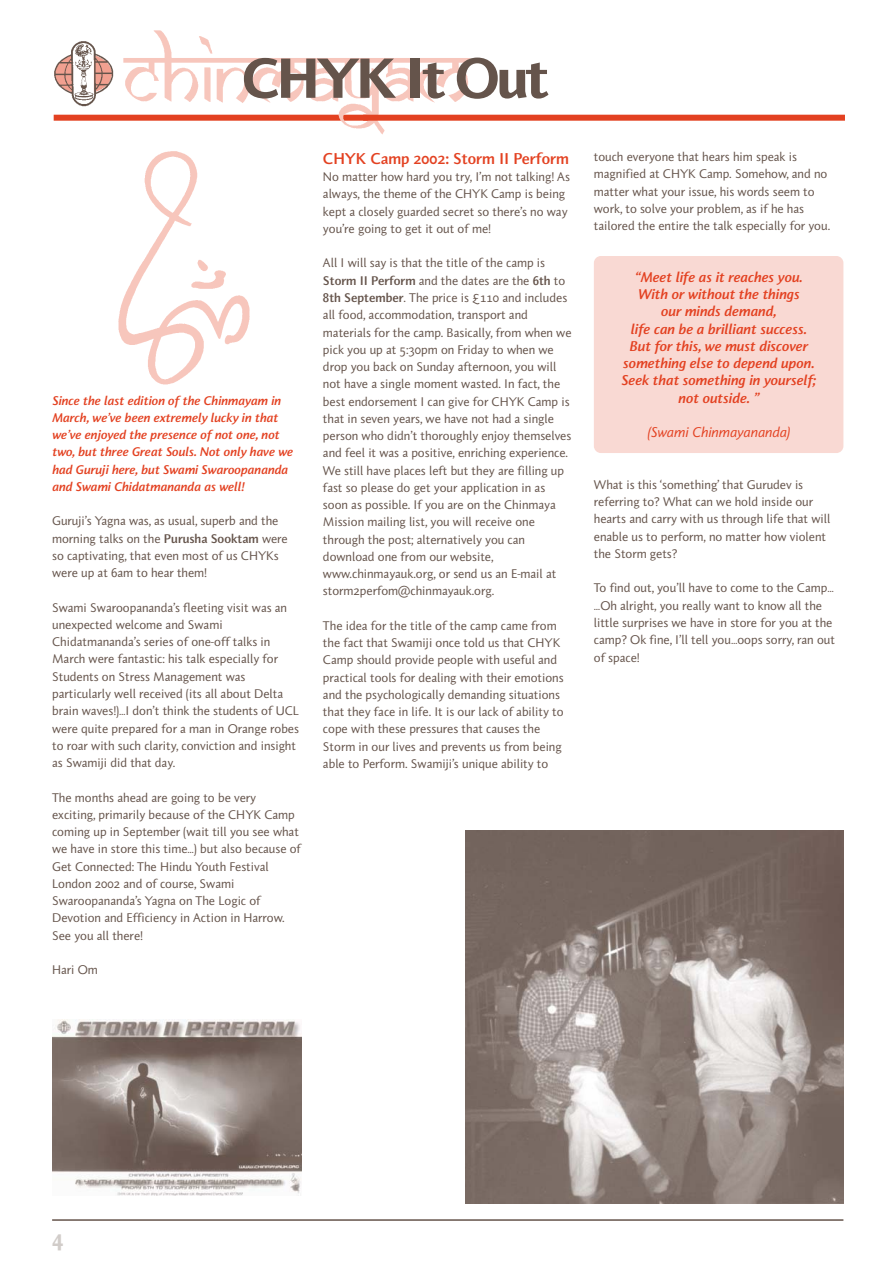
<style>
.page{position:relative;width:893px;height:1262px;background:#fff}
.page>*{position:absolute;margin:0;border:0;box-sizing:border-box;transform-origin:0 0}
.t1{font:900 54px "Pragma";letter-spacing:-.055em;color:#65544b}
.t2{font:900 21px "Pragma";color:#d1ccc9}
.t3{font:700 15px "Pragma";color:#e34121}
.t4{font:italic 700 13.5px/17.2px "Pragma";color:#e34121;text-align:center}
.t5{font:italic 13.5px "Pragma";color:#e34121}
.t6{font:12px/17.2px "Pragma";color:#65544b}
.t7{font:italic 700 12px/17.2px "Pragma";color:#e34121}
.s1{font-weight:700}
</style>
<div class="page">
<div style="left:54px;top:115px;width:317px;height:6px;background:#e34121"></div>
<img style="left:124px;top:31px;width:346px;height:104px">
<img style="left:54px;top:41px;width:60px;height:66px">
<hr style="left:52px;top:1219px;width:791px;height:1px;background:#65544b">
<div style="left:363px;top:115px;width:482px;height:6px;background:#e34121"></div>
<img style="left:465px;top:830px;width:378px;height:373px">
<img style="left:118px;top:151px;width:132px;height:234px">
<div style="left:594px;top:256px;width:249px;height:197px;background:#f9d9d3;border-radius:7px"></div>
<img style="left:52px;top:1019px;width:250px;height:177px">
<h1 class="t1" style="left:241px;top:55px;width:309px">CHYK It Out</h1>
<p class="t7" style="left:52px;top:392px;width:242px">Since the last edition of the Chinmayam in March, we’ve been extremely lucky in that we’ve enjoyed the presence of not one, not two, but three Great Souls. Not only have we had Guruji here, but Swami Swaroopananda and Swami Chidatmananda as well!</p>
<p class="t6" style="left:52px;top:514px;width:237px">Guruji’s Yagna was, as usual, superb and the morning talks on the <span class="s1">Purusha Sooktam</span> were so captivating, that even most of us CHYKs were up at 6am to hear them!</p>
<p class="t6" style="left:52px;top:600px;width:248px">Swami Swaroopananda’s fleeting visit was an unexpected welcome and Swami Chidatmananda’s series of one-off talks in March were fantastic: his talk especially for Students on Stress Management was particularly well received (its all about Delta brain waves!)…I don’t think the students of UCL were quite prepared for a man in Orange robes to roar with such clarity, conviction and insight as Swamiji did that day.</p>
<p class="t6" style="left:52px;top:790px;width:250px">The months ahead are going to be very exciting, primarily because of the CHYK Camp coming up in September (wait till you see what we have in store this time…) but also because of Get Connected: The Hindu Youth Festival London 2002 and of course, Swami Swaroopananda’s Yagna on The Logic of Devotion and Efficiency in Action in Harrow.<br>See you all there!</p>
<p class="t6" style="left:52px;top:962px;width:47px">Hari Om</p>
<p class="t3" style="left:323px;top:153px;width:247px">CHYK Camp 2002: Storm II Perform</p>
<p class="t6" style="left:323px;top:170px;width:248px">No matter how hard you try, I’m not talking! As always, the theme of the CHYK Camp is being kept a closely guarded secret so there’s no way you’re going to get it out of me!</p>
<p class="t6" style="left:323px;top:256px;width:250px">All I will say is that the title of the camp is <span class="s1">Storm II Perform</span> and the dates are the <span class="s1">6th</span> to <span class="s1">8th September</span>. The price is £110 and includes all food, accommodation, transport and materials for the camp. Basically, from when we pick you up at 5:30pm on Friday to when we drop you back on Sunday afternoon, you will not have a single moment wasted. In fact, the best endorsement I can give for CHYK Camp is that in seven years, we have not had a single person who didn’t thoroughly enjoy themselves and feel it was a positive, enriching experience.<br>We still have places left but they are filling up fast so please do get your application in as soon as possible. If you are on the Chinmaya Mission mailing list, you will receive one through the post; alternatively you can download one from our website, www.chinmayauk.org, or send us an E-mail at storm2perfom@chinmayauk.org.</p>
<p class="t6" style="left:323px;top:618px;width:242px">The idea for the title of the camp came from the fact that Swamiji once told us that CHYK Camp should provide people with useful and practical tools for dealing with their emotions and the psychologically demanding situations that they face in life. It is our lack of ability to cope with these pressures that causes the Storm in our lives and prevents us from being able to Perform. Swamiji’s unique ability to</p>
<p class="t6" style="left:594px;top:149px;width:238px">touch everyone that hears him speak is magnified at CHYK Camp. Somehow, and no matter what your issue, his words seem to work, to solve your problem, as if he has tailored the entire the talk especially for you.</p>
<p class="t4" style="left:621px;top:269px;width:196px">“Meet life as it reaches you.<br>With or without the things<br>our minds demand,<br>life can be a brilliant success.<br>But for this, we must discover something else to depend upon.<br>Seek that something in yourself; not outside. ”</p>
<p class="t5" style="left:647px;top:426px;width:145px">(Swami Chinmayananda)</p>
<p class="t6" style="left:594px;top:477px;width:238px">What is this ‘something’ that Gurudev is referring to? What can we hold inside our hearts and carry with us through life that will enable us to perform, no matter how violent the Storm gets?</p>
<p class="t6" style="left:594px;top:581px;width:242px">To find out, you’ll have to come to the Camp… …Oh alright, you really want to know all the little surprises we have in store for you at the camp? Ok fine, I’ll tell you…oops sorry, ran out of space!</p>
<h2 class="t2" style="left:52px;top:1228px;width:13px">4</h2>
</div>
